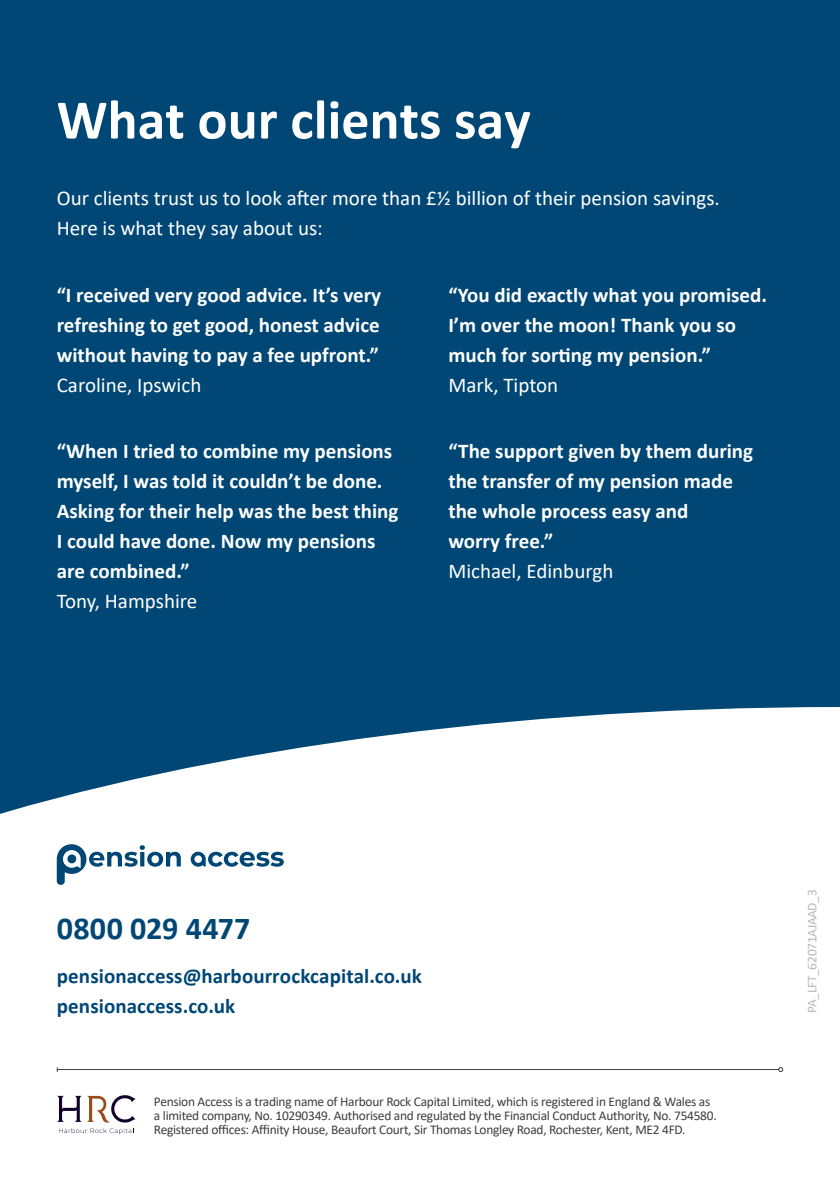
<style>
.page{position:relative;width:840px;height:1191px;background:#fff}
.page>*{position:absolute;margin:0;border:0;box-sizing:border-box;transform-origin:0 0}
.t1{font:700 56px "Calibri";color:#fff}
.t2{font:700 32px "Calibri";letter-spacing:.005em;color:#004775}
.t3{font:700 21px/30px "Calibri";color:#fff}
.t4{font:21px/30px "Calibri";color:#fff}
.t5{font:700 21px/30px "Calibri";letter-spacing:.005em;color:#004775}
.t6{font:13.4px/14.2px "Calibri";letter-spacing:-.02em;color:#3e3e3e}
.t7{font:13.4px "Calibri";letter-spacing:-.02em;color:#bab7b7}
</style>
<div class="page">
<div style="left:0;top:0;width:839px;height:1191px;background:#004775"></div>
<svg style="left:0;top:707px;width:839px;height:484px;background:#ecf1f5"></svg>
<svg style="left:57px;top:1095px;width:78px;height:27px;background:#c8bdc1"></svg>
<svg style="left:59px;top:1128px;width:75px;height:6px"></svg>
<svg style="left:57px;top:844px;width:124px;height:41px"></svg>
<svg style="left:190px;top:851px;width:93px;height:15px"></svg>
<hr style="left:57px;top:1069px;width:721px;height:1px;background:#3e3e3e">
<svg style="left:777px;top:1067px;width:5px;height:5px"></svg>
<h1 class="t1" style="left:57px;top:80px;width:475px">What our clients say</h1>
<p class="t4" style="left:57px;top:183px;width:664px">Our clients trust us to look after more than £½ billion of their pension savings.<br>Here is what they say about us:</p>
<p class="t3" style="left:57px;top:279px;width:326px;text-align:justify">“I received very good advice. It’s very refreshing to get good, honest advice without having to pay a fee upfront.”</p>
<p class="t4" style="left:57px;top:369px;width:146px">Caroline, Ipswich</p>
<p class="t3" style="left:57px;top:436px;width:343px">“When I tried to combine my pensions myself, I was told it couldn’t be done.<br>Asking for their help was the best thing<br>I could have done. Now my pensions are combined.”</p>
<p class="t4" style="left:57px;top:586px;width:142px">Tony, Hampshire</p>
<p class="t3" style="left:448px;top:279px;width:320px">“You did exactly what you promised.<br>I’m over the moon! Thank you so much for sorting my pension.”</p>
<p class="t4" style="left:448px;top:369px;width:111px">Mark, Tipton</p>
<p class="t3" style="left:448px;top:436px;width:306px">“The support given by them during the transfer of my pension made the whole process easy and<br>worry free.”</p>
<p class="t4" style="left:448px;top:556px;width:166px">Michael, Edinburgh</p>
<h2 class="t2" style="left:57px;top:905px;width:195px">0800 029 4477</h2>
<p class="t5" style="left:57px;top:960px;width:366px">pensionaccess@harbourrockcapital.co.uk pensionaccess.co.uk</p>
<p class="t6" style="left:154px;top:1094px;width:564px">Pension Access is a trading name of Harbour Rock Capital Limited, which is registered in England &amp; Wales as a limited company, No. 10290349. Authorised and regulated by the Financial Conduct Authority, No. 754580.<br>Registered offices: Affinity House, Beaufort Court, Sir Thomas Longley Road, Rochester, Kent, ME2 4FD.</p>
<p class="t7" style="left:802px;top:1013px;width:125px;rotate:-90deg">PA_LFT_62071AJAAD_3</p>
</div>
